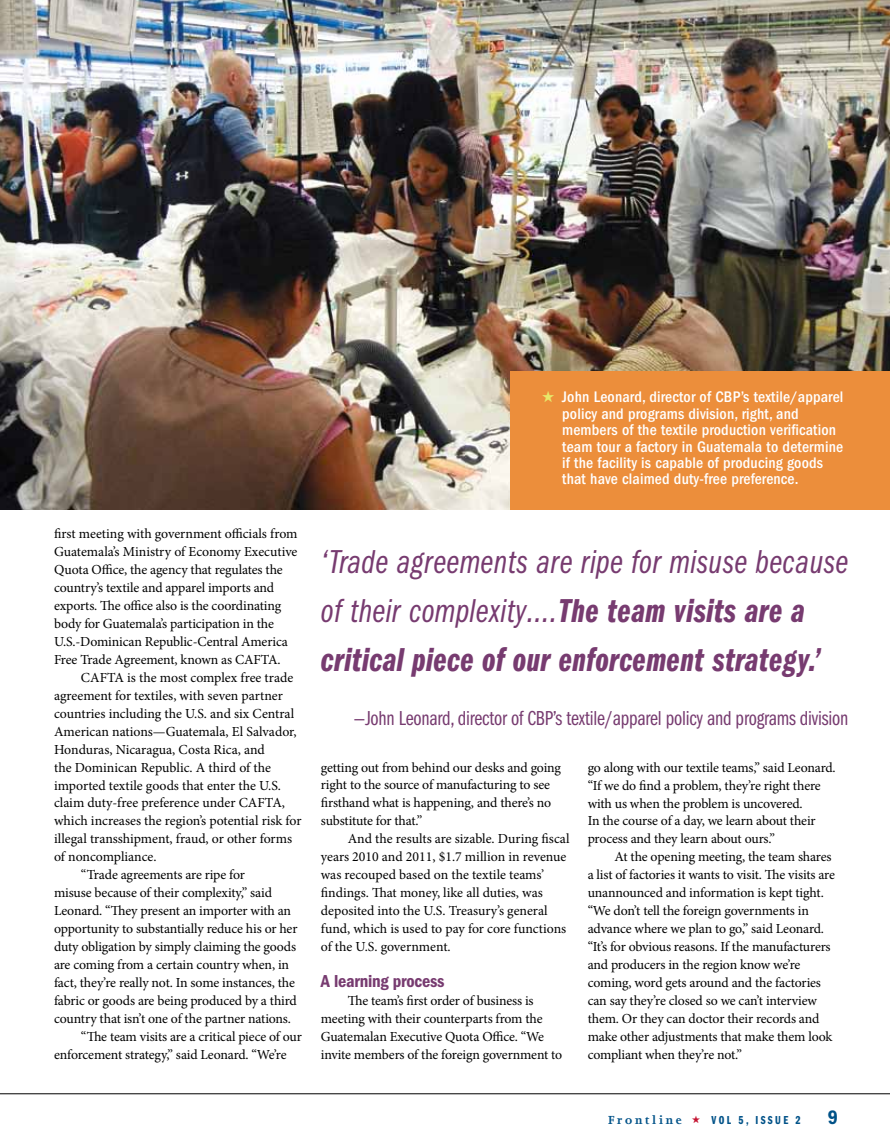
<style>
.page{position:relative;width:890px;height:1148px;background:#fff}
.page>*{position:absolute;margin:0;border:0;box-sizing:border-box;transform-origin:0 0}
.t1{font:34.35px/49.3px "ITC Franklin Gothic Std Bk Cp It";letter-spacing:.01em;color:#773b70}
.t2{font:34.35px "ITC Franklin Gothic Std Dm Cp It";letter-spacing:.01em;color:#773b70}
.t3{font:20.85px "ITC Franklin Gothic Std Bk Cp";letter-spacing:-.01em;color:#773b70}
.t4{font:20.1px "ITC Franklin Gothic Std Dm Cd";color:#005288}
.t5{font:18px "ITC Franklin Gothic Std Dm Cd";letter-spacing:-.015em;color:#773b70}
.t6{font:500 condensed 15.9px/16.5px "ITC Franklin Gothic Std";letter-spacing:.01em;color:#fff}
.t7{font:13.8px/18px "Minion Pro";letter-spacing:-.01em;color:#000}
.t8{font:12px "ITC Franklin Gothic Std Dm Cp";letter-spacing:.2em;color:#005288}
.s1{color:#e7e86a}
.s2{font-family:"ITC Franklin Gothic Std Dm Cp It"}
.s3{font-family:"Joanna";font-weight:700;font-size:13.5px}
.s4{color:#c41230}
</style>
<div class="page">
<hr style="left:0;top:1093px;width:889px;height:1px;background:#000">
<img style="left:0;top:0;width:889px;height:509px">
<div style="left:510px;top:371px;width:379px;height:138px;background:#ec8e3b"></div>
<p class="t7" style="left:54px;top:525px;width:245px">first meeting with government officials from Guatemala’s Ministry of Economy Executive Quota Office, the agency that regulates the country’s textile and apparel imports and exports. The office also is the coordinating body for Guatemala’s participation in the U.S.-Dominican Republic-Central America Free Trade Agreement, known as CAFTA.</p>
<p class="t7" style="left:81px;top:668px;width:214px">CAFTA is the most complex free trade</p>
<p class="t7" style="left:54px;top:686px;width:230px">agreement for textiles, with seven partner</p>
<p class="t7" style="left:54px;top:704px;width:242px">countries including the U.S. and six Central</p>
<p class="t7" style="left:54px;top:722px;width:244px">American nations—Guatemala, El Salvador,</p>
<p class="t7" style="left:54px;top:740px;width:212px">Honduras, Nicaragua, Costa Rica, and</p>
<p class="t7" style="left:54px;top:758px;width:218px">the Dominican Republic. A third of the</p>
<p class="t7" style="left:54px;top:776px;width:228px">imported textile goods that enter the U.S.</p>
<p class="t7" style="left:54px;top:794px;width:232px">claim duty-free preference under CAFTA,</p>
<p class="t7" style="left:54px;top:812px;width:249px">which increases the region’s potential risk for</p>
<p class="t7" style="left:54px;top:830px;width:239px">illegal transshipment, fraud, or other forms</p>
<p class="t7" style="left:54px;top:848px;width:104px">of noncompliance.</p>
<p class="t7" style="left:81px;top:865px;width:165px">“Trade agreements are ripe for</p>
<p class="t7" style="left:54px;top:883px;width:219px">misuse because of their complexity,” said</p>
<p class="t7" style="left:54px;top:901px;width:239px">Leonard. “They present an importer with an</p>
<p class="t7" style="left:54px;top:919px;width:245px">opportunity to substantially reduce his or her</p>
<p class="t7" style="left:54px;top:937px;width:243px">duty obligation by simply claiming the goods</p>
<p class="t7" style="left:54px;top:955px;width:236px">are coming from a certain country when, in</p>
<p class="t7" style="left:54px;top:973px;width:242px">fact, they’re really not. In some instances, the</p>
<p class="t7" style="left:54px;top:991px;width:244px">fabric or goods are being produced by a third</p>
<p class="t7" style="left:54px;top:1009px;width:238px">country that isn’t one of the partner nations.</p>
<p class="t7" style="left:81px;top:1027px;width:222px">“The team visits are a critical piece of our</p>
<p class="t7" style="left:54px;top:1045px;width:234px">enforcement strategy,” said Leonard. “We’re</p>
<p class="t6" style="left:562px;top:389px;width:283px;text-indent:-20px"><span class="s1">★</span> John Leonard, director of CBP’s textile/apparel policy and programs division, right, and members of the textile production verification team tour a factory in Guatemala to determine if the facility is capable of producing goods that have claimed duty-free preference.</p>
<h1 class="t1" style="left:321px;top:537px;width:529px">‘Trade agreements are ripe for misuse because of their complexity….<span class="s2">The team visits are a</span></h1>
<h1 class="t2" style="left:321px;top:640px;width:501px">critical piece of our enforcement strategy.’</h1>
<h2 class="t3" style="left:354px;top:707px;width:496px">—John Leonard, director of CBP’s textile/apparel policy and programs division</h2>
<p class="t7" style="left:321px;top:758px;width:242px">getting out from behind our desks and going right to the source of manufacturing to see firsthand what is happening, and there’s no substitute for that.”</p>
<p class="t7" style="left:321px;top:830px;width:250px;text-indent:27px">And the results are sizable. During fiscal years 2010 and 2011, $1.7 million in revenue was recouped based on the textile teams’ findings. That money, like all duties, was deposited into the U.S. Treasury’s general fund, which is used to pay for core functions of the U.S. government.</p>
<h3 class="t5" style="left:321px;top:970px;width:125px">A learning process</h3>
<p class="t7" style="left:321px;top:991px;width:243px;text-indent:27px">The team’s first order of business is meeting with their counterparts from the Guatemalan Executive Quota Office. “We invite members of the foreign government to</p>
<p class="t7" style="left:587px;top:758px;width:249px">go along with our textile teams,” said Leonard. “If we do find a problem, they’re right there with us when the problem is uncovered.<br>In the course of a day, we learn about their process and they learn about ours.”</p>
<p class="t7" style="left:587px;top:848px;width:249px;text-indent:27px">At the opening meeting, the team shares a list of factories it wants to visit. The visits are unannounced and information is kept tight. “We don’t tell the foreign governments in advance where we plan to go,” said Leonard. “It’s for obvious reasons. If the manufacturers and producers in the region know we’re coming, word gets around and the factories can say they’re closed so we can’t interview them. Or they can doctor their records and make other adjustments that make them look compliant when they’re not.”</p>
<p class="t8" style="left:608px;top:1113px;width:194px"><span class="s3">Frontline</span> <span class="s4">★</span> VOL 5, ISSUE 2</p>
<h3 class="t4" style="left:827px;top:1105px;width:12px">9</h3>
</div>
